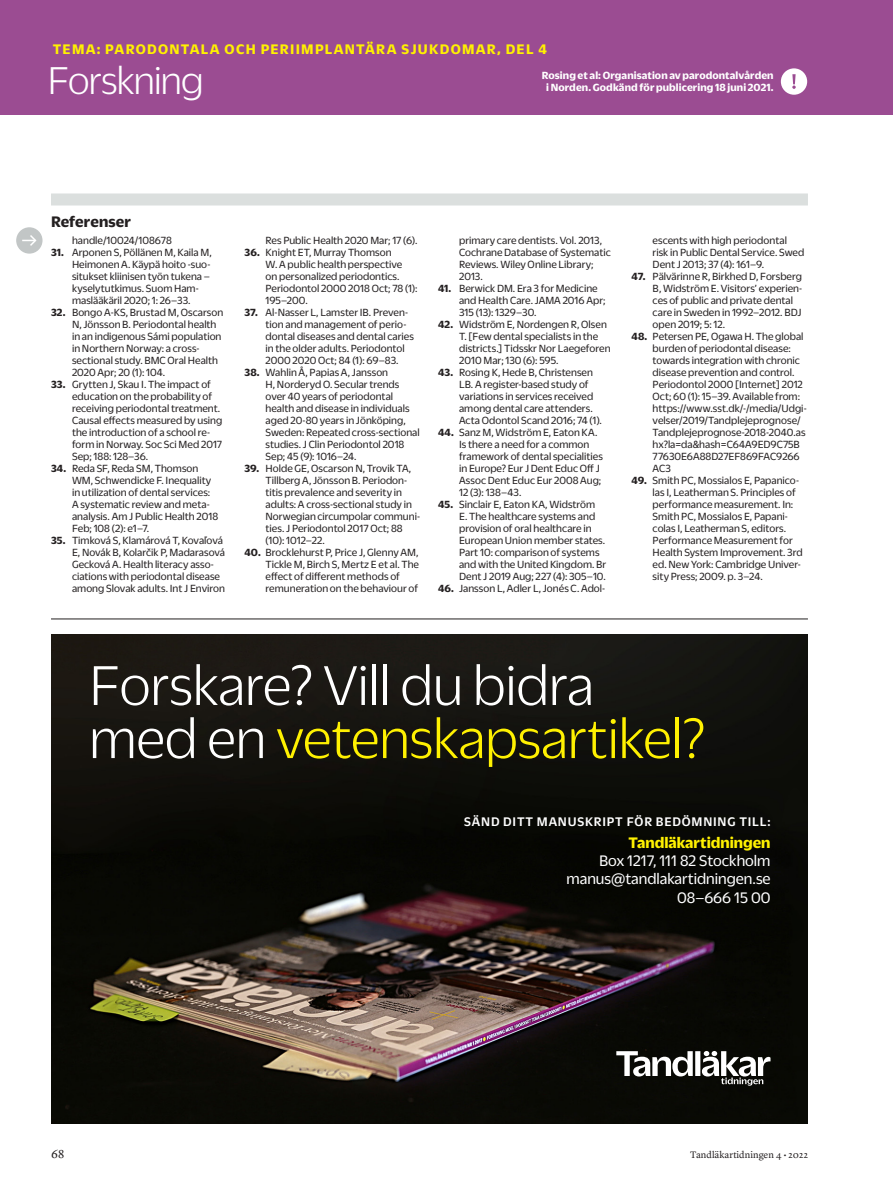
<style>
.page{position:relative;width:893px;height:1191px;background:#fff}
.page>*{position:absolute;margin:0;border:0;box-sizing:border-box;transform-origin:0 0}
.t1{font:300 60.6px/53.1px "Duplicate Sans";color:#fff}
.t2{font:300 42px "Duplicate Sans";letter-spacing:-.02em;color:#fff}
.Plugg_grad_3{font:16.5px/18px "Duplicate Sans";color:#fff;text-align:right}
.Faktarubrik_fet_linj{font:700 16.5px "Duplicate Sans";letter-spacing:.005em;color:#231f20}
.t3{font:700 15px "Duplicate Sans";letter-spacing:.085em;color:#fff101}
.Plugg_grad_3-2{font:500 13.5px "Duplicate Sans";letter-spacing:.06em;color:#fff}
.t4{font:12px "Lyon Text";color:#231f20}
.Bildtext_referenser{font:11.25px/12px "Duplicate Sans";letter-spacing:.005em;color:#231f20}
.Bildtext_utan_punkt{font:700 11.25px/12px "Duplicate Sans";letter-spacing:.01em;color:#fff;text-align:center}
.t5{font:9.75px "Lyon Text";color:#231f20}
.s1{font-weight:700}
.s2{color:#fff101}
.s3{font-weight:700;color:#fff101}
</style>
<div class="page">
<div style="left:0;top:0;width:893px;height:115px;background:#9b4c92"></div>
<div style="left:781px;top:68px;width:26px;height:27px;background:#fff;border-radius:50%"></div>
<svg style="left:792px;top:74px;width:4px;height:15px"></svg>
<div style="left:51px;top:193px;width:757px;height:12px;background:#dbdfde"></div>
<div style="left:16px;top:227px;width:27px;height:27px;background:#c2c6c6;border-radius:50%"></div>
<svg style="left:22px;top:235px;width:15px;height:11px"></svg>
<img style="left:51px;top:634px;width:757px;height:489px">
<svg style="left:616px;top:1051px;width:154px;height:34px"></svg>
<hr style="left:51px;top:618px;width:757px;height:1px;background:#231f20">
<p class="t3" style="left:53px;top:39px;width:496px">TEMA: PARODONTALA OCH PERIIMPLANTÄRA SJUKDOMAR, DEL 4</p>
<p class="Bildtext_utan_punkt" style="left:542px;top:68px;width:233px">Rosing et al: Organisation av parodontalvården i Norden. Godkänd för publicering 18 juni 2021.</p>
<p class="t2" style="left:48px;top:55px;width:157px">Forskning</p>
<p class="Faktarubrik_fet_linj" style="left:51px;top:210px;width:82px">Referenser</p>
<p class="Bildtext_referenser" style="left:72px;top:234px;width:101px">handle/10024/108678</p>
<p class="Bildtext_referenser" style="left:72px;top:246px;width:141px;text-indent:-21px"><span class="s1">31.</span> Arponen S, Pöllänen M, Kaila M,<br>Heimonen A. Käypä hoito -suo&shy;situkset kliinisen työn tukena – kyselytutkimus. Suom Ham&shy;maslääkäril 2020; 1: 26–33.</p>
<p class="Bildtext_referenser" style="left:72px;top:306px;width:153px;text-indent:-21px"><span class="s1">32.</span> Bongo A-KS, Brustad M, Oscarson<br>N, Jönsson B. Periodontal health in an indigenous Sámi population in Northern Norway: a cross&shy;sectional study. BMC Oral Health<br>2020 Apr; 20 (1): 104.</p>
<p class="Bildtext_referenser" style="left:72px;top:378px;width:152px;text-indent:-21px"><span class="s1">33.</span> Grytten J, Skau I. The impact of education on the probability of receiving periodontal treatment.<br>Causal effects measured by using the introduction of a school re&shy;form in Norway. Soc Sci Med 2017<br>Sep; 188: 128–36.</p>
<p class="Bildtext_referenser" style="left:72px;top:462px;width:148px;text-indent:-21px"><span class="s1">34.</span> Reda SF, Reda SM, Thomson<br>WM, Schwendicke F. Inequality in utilization of dental services:<br>A systematic review and meta&shy;analysis. Am J Public Health 2018<br>Feb; 108 (2): e1–7.</p>
<p class="Bildtext_referenser" style="left:72px;top:534px;width:155px;text-indent:-21px"><span class="s1">35.</span> Timková S, Klamárová T, Kovaľová E, Novák B, Kolarčik P, Madarasová Gecková A. Health literacy asso&shy;ciations with periodontal disease among Slovak adults. Int J Environ</p>
<p class="Bildtext_referenser" style="left:266px;top:234px;width:153px">Res Public Health 2020 Mar; 17 (6).</p>
<p class="Bildtext_referenser" style="left:266px;top:246px;width:153px;text-indent:-21px"><span class="s1">36.</span> Knight ET, Murray Thomson<br>W. A public health perspective<br>on personalized periodontics.<br>Periodontol 2000 2018 Oct; 78 (1):<br>195–200.</p>
<p class="Bildtext_referenser" style="left:266px;top:306px;width:150px;text-indent:-21px"><span class="s1">37.</span> Al-Nasser L, Lamster IB. Preven&shy;tion and management of perio&shy;dontal diseases and dental caries in the older adults. Periodontol<br>2000 2020 Oct; 84 (1): 69–83.</p>
<p class="Bildtext_referenser" style="left:266px;top:366px;width:156px;text-indent:-21px"><span class="s1">38.</span> Wahlin Å, Papias A, Jansson<br>H, Norderyd O. Secular trends over 40 years of periodontal health and disease in individuals aged 20-80 years in Jönköping,<br>Sweden: Repeated cross-sectional studies. J Clin Periodontol 2018<br>Sep; 45 (9): 1016–24.</p>
<p class="Bildtext_referenser" style="left:266px;top:462px;width:156px;text-indent:-21px"><span class="s1">39.</span> Holde GE, Oscarson N, Trovik TA,<br>Tillberg A, Jönsson B. Periodon&shy;titis prevalence and severity in adults: A cross-sectional study in<br>Norwegian circumpolar communi&shy;ties. J Periodontol 2017 Oct; 88 (10): 1012–22.</p>
<p class="Bildtext_referenser" style="left:266px;top:546px;width:155px;text-indent:-21px"><span class="s1">40.</span> Brocklehurst P, Price J, Glenny AM, Tickle M, Birch S, Mertz E et al. The effect of different methods of remuneration on the behaviour of</p>
<p class="Bildtext_referenser" style="left:459px;top:234px;width:153px">primary care dentists. Vol. 2013,<br>Cochrane Database of Systematic<br>Reviews. Wiley Online Library;<br>2013.</p>
<p class="Bildtext_referenser" style="left:459px;top:282px;width:148px;text-indent:-21px"><span class="s1">41.</span> Berwick DM. Era 3 for Medicine and Health Care. JAMA 2016 Apr;<br>315 (13): 1329–30.</p>
<p class="Bildtext_referenser" style="left:459px;top:318px;width:153px;text-indent:-21px"><span class="s1">42.</span> Widström E, Nordengen R, Olsen<br>T. [Few dental specialists in the districts.] Tidsskr Nor Laegeforen<br>2010 Mar; 130 (6): 595.</p>
<p class="Bildtext_referenser" style="left:459px;top:366px;width:144px;text-indent:-21px"><span class="s1">43.</span> Rosing K, Hede B, Christensen<br>LB. A register-based study of variations in services received among dental care attenders.<br>Acta Odontol Scand 2016; 74 (1).</p>
<p class="Bildtext_referenser" style="left:459px;top:426px;width:145px;text-indent:-21px"><span class="s1">44.</span> Sanz M, Widström E, Eaton KA.<br>Is there a need for a common framework of dental specialities in Europe? Eur J Dent Educ Off J<br>Assoc Dent Educ Eur 2008 Aug;<br>12 (3): 138–43.</p>
<p class="Bildtext_referenser" style="left:459px;top:498px;width:149px;text-indent:-21px"><span class="s1">45.</span> Sinclair E, Eaton KA, Widström<br>E. The healthcare systems and provision of oral healthcare in<br>European Union member states.<br>Part 10: comparison of systems and with the United Kingdom. Br<br>Dent J 2019 Aug; 227 (4): 305–10.</p>
<p class="Bildtext_referenser" style="left:438px;top:582px;width:169px"><span class="s1">46.</span> Jansson L, Adler L, Jonés C. Adol-</p>
<p class="Bildtext_referenser" style="left:653px;top:234px;width:153px">escents with high periodontal risk in Public Dental Service. Swed<br>Dent J 2013; 37 (4): 161–9.</p>
<p class="Bildtext_referenser" style="left:653px;top:270px;width:151px;text-indent:-21px"><span class="s1">47.</span> Pälvärinne R, Birkhed D, Forsberg<br>B, Widström E. Visitors’ experien&shy;ces of public and private dental care in Sweden in 1992–2012. BDJ open 2019; 5: 12.</p>
<p class="Bildtext_referenser" style="left:653px;top:330px;width:156px;text-indent:-21px"><span class="s1">48.</span> Petersen PE, Ogawa H. The global burden of periodontal disease: towards integration with chronic disease prevention and control.<br>Periodontol 2000 [Internet] 2012<br>Oct; 60 (1): 15–39. Available from: https://www.sst.dk/-/media/Udgi&shy;velser/2019/Tandplejeprognose/<br>Tandplejeprognose-2018-2040.as hx?la=da&amp;hash=C64A9ED9C75B<br>77630E6A88D27EF869FAC9266<br>AC3</p>
<p class="Bildtext_referenser" style="left:653px;top:474px;width:152px;text-indent:-21px"><span class="s1">49.</span> Smith PC, Mossialos E, Papanico&shy;las I, Leatherman S. Principles of performance measurement. In:<br>Smith PC, Mossialos E, Papani&shy;colas I, Leatherman S, editors.<br>Performance Measurement for<br>Health System Improvement. 3rd ed. New York: Cambridge Univer&shy;sity Press; 2009. p. 3–24.</p>
<p class="t1" style="left:89px;top:655px;width:618px">Forskare? Vill du bidra med en <span class="s2">vetenskapsartikel?</span></p>
<p class="Plugg_grad_3-2" style="left:464px;top:813px;width:308px">SÄND DITT MANUSKRIPT FÖR BEDÖMNING TILL:</p>
<p class="Plugg_grad_3" style="left:599px;top:833px;width:173px"><span class="s3">Tandläkartidningen<br></span>Box 1217, 111 82 Stockholm</p>
<p class="Plugg_grad_3" style="left:567px;top:869px;width:205px">manus@tandlakartidningen.se</p>
<p class="Plugg_grad_3" style="left:677px;top:887px;width:95px">08–666 15 00</p>
<p class="t4" style="left:51px;top:1144px;width:15px">68</p>
<p class="t5" style="left:690px;top:1147px;width:119px">Tandläkartidningen 4 • 2022</p>
</div>
